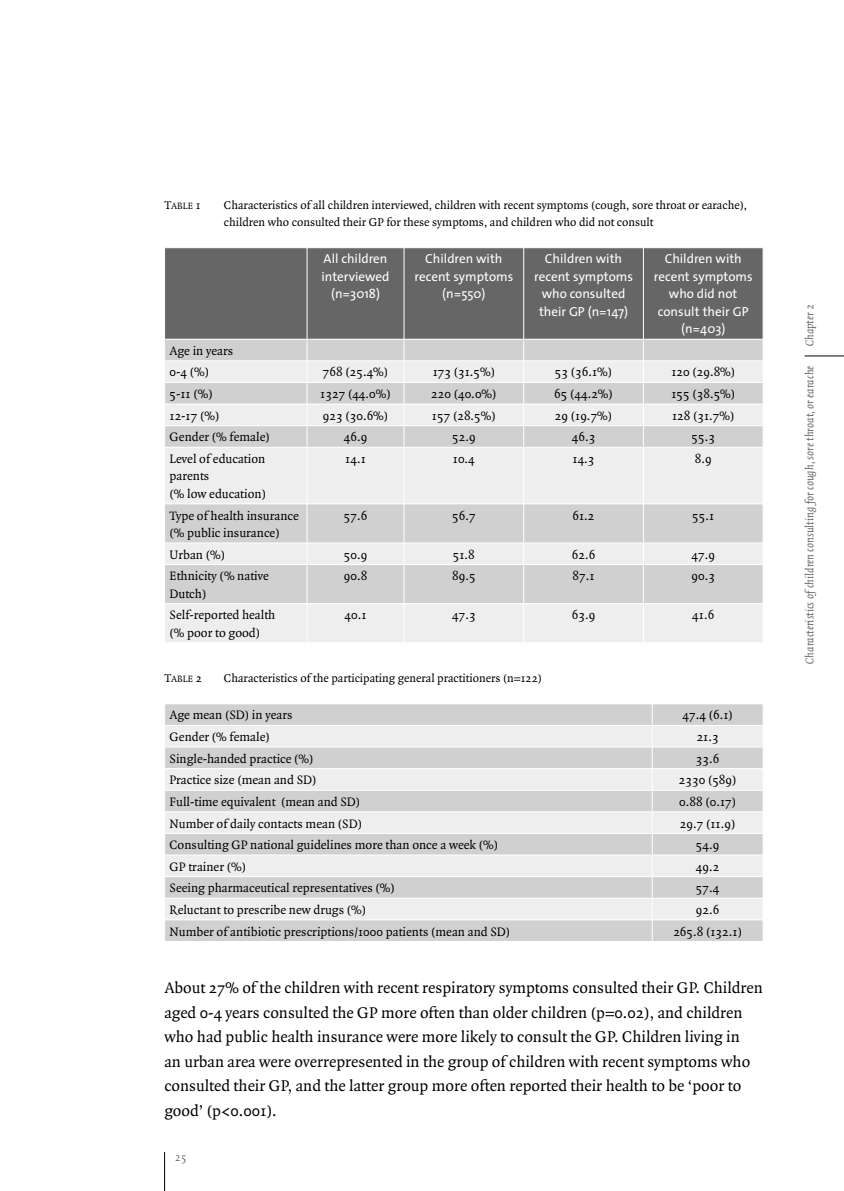
<style>
.page{position:relative;width:844px;height:1191px;background:#fff}
.page>*{position:absolute;margin:0;border:0;box-sizing:border-box;transform-origin:0 0}
.t1{font:16.62px/24.5px "Quadraat";color:#000}
.t2{font:13.12px/17.5px "Quadraat";color:#000}
.t3{font:13.12px/17.5px "The Sans";color:#fff;text-align:center}
.t4{font:12.25px/16.8px "Quadraat";color:#000}
.t5{font:italic 12.25px "Quadraat";color:#666}
.t6{font:9.8px "Quadraat";color:#000}
.s1{font-size:12.25px}
</style>
<div class="page">
<hr style="left:164px;top:1151px;width:1px;height:39px;background:#000">
<hr style="left:804px;top:355px;width:40px;height:1px;background:#000">
<div style="left:165px;top:248px;width:597px;height:91px;background:#666"></div>
<div style="left:165px;top:340px;width:597px;height:20px;background:#d0d0d0"></div>
<svg style="left:165px;top:361px;width:597px;height:281px;background:#e1e1e1"></svg>
<hr style="left:307px;top:248px;width:1px;height:91px;background:#fff">
<hr style="left:404px;top:248px;width:1px;height:91px;background:#fff">
<hr style="left:523px;top:248px;width:1px;height:91px;background:#fff">
<hr style="left:643px;top:248px;width:1px;height:91px;background:#fff">
<svg style="left:307px;top:340px;width:1px;height:107px"></svg>
<svg style="left:404px;top:340px;width:1px;height:107px"></svg>
<svg style="left:523px;top:340px;width:1px;height:107px"></svg>
<svg style="left:643px;top:340px;width:1px;height:107px"></svg>
<hr style="left:307px;top:447px;width:1px;height:56px;background:#fff">
<hr style="left:404px;top:447px;width:1px;height:56px;background:#fff">
<hr style="left:523px;top:447px;width:1px;height:56px;background:#fff">
<hr style="left:643px;top:447px;width:1px;height:56px;background:#fff">
<hr style="left:307px;top:504px;width:1px;height:38px;background:#fff">
<hr style="left:404px;top:504px;width:1px;height:38px;background:#fff">
<hr style="left:523px;top:504px;width:1px;height:38px;background:#fff">
<hr style="left:643px;top:504px;width:1px;height:38px;background:#fff">
<svg style="left:307px;top:543px;width:1px;height:21px"></svg>
<svg style="left:404px;top:543px;width:1px;height:21px"></svg>
<svg style="left:523px;top:543px;width:1px;height:21px"></svg>
<svg style="left:643px;top:543px;width:1px;height:21px"></svg>
<hr style="left:307px;top:565px;width:1px;height:38px;background:#fff">
<hr style="left:404px;top:565px;width:1px;height:38px;background:#fff">
<hr style="left:523px;top:565px;width:1px;height:38px;background:#fff">
<hr style="left:643px;top:565px;width:1px;height:38px;background:#fff">
<hr style="left:307px;top:604px;width:1px;height:38px;background:#fff">
<hr style="left:404px;top:604px;width:1px;height:38px;background:#fff">
<hr style="left:523px;top:604px;width:1px;height:38px;background:#fff">
<hr style="left:643px;top:604px;width:1px;height:38px;background:#fff">
<hr style="left:307px;top:360px;width:456px;height:1px;background:#fff">
<hr style="left:164px;top:382px;width:599px;height:1px;background:#fff">
<hr style="left:164px;top:404px;width:143px;height:1px;background:#fff">
<hr style="left:307px;top:404px;width:456px;height:1px;background:#fff">
<svg style="left:762px;top:340px;width:1px;height:107px"></svg>
<hr style="left:164px;top:425px;width:599px;height:1px;background:#fff">
<hr style="left:164px;top:447px;width:143px;height:1px;background:#fff">
<hr style="left:307px;top:447px;width:456px;height:1px;background:#fff">
<hr style="left:164px;top:503px;width:599px;height:1px;background:#fff">
<hr style="left:164px;top:542px;width:143px;height:1px;background:#fff">
<hr style="left:307px;top:542px;width:456px;height:1px;background:#fff">
<svg style="left:762px;top:544px;width:1px;height:20px"></svg>
<hr style="left:164px;top:564px;width:599px;height:1px;background:#fff">
<hr style="left:164px;top:603px;width:143px;height:1px;background:#fff">
<hr style="left:307px;top:603px;width:456px;height:1px;background:#fff">
<div style="left:165px;top:704px;width:597px;height:237px;background:#d0d0d0"></div>
<svg style="left:165px;top:726px;width:597px;height:193px;background:#e1e1e1"></svg>
<hr style="left:164px;top:746px;width:599px;height:1px;background:#fff">
<hr style="left:164px;top:790px;width:599px;height:1px;background:#fff">
<hr style="left:164px;top:833px;width:599px;height:1px;background:#fff">
<hr style="left:164px;top:876px;width:599px;height:1px;background:#fff">
<hr style="left:164px;top:919px;width:599px;height:1px;background:#fff">
<svg style="left:652px;top:704px;width:1px;height:237px"></svg>
<hr style="left:164px;top:725px;width:599px;height:1px;background:#fff">
<hr style="left:164px;top:768px;width:599px;height:1px;background:#fff">
<hr style="left:164px;top:811px;width:599px;height:1px;background:#fff">
<hr style="left:164px;top:854px;width:599px;height:1px;background:#fff">
<hr style="left:164px;top:897px;width:599px;height:1px;background:#fff">
<svg style="left:762px;top:704px;width:1px;height:237px"></svg>
<p class="t6" style="left:164px;top:202px;width:38px"><span class="s1">T</span>ABLE <span class="s1">1</span></p>
<p class="t4" style="left:224px;top:197px;width:525px">Characteristics of all children interviewed, children with recent symptoms (cough, sore throat or earache), children who consulted their GP for these symptoms, and children who did not consult</p>
<p class="t3" style="left:321px;top:251px;width:69px">All children interviewed (n=3018)</p>
<p class="t3" style="left:414px;top:251px;width:100px">Children with recent symptoms (n=550)</p>
<p class="t3" style="left:534px;top:251px;width:100px">Children with recent symptoms who consulted their GP (n=147)</p>
<p class="t3" style="left:654px;top:251px;width:100px">Children with recent symptoms who did not consult their GP (n=403)</p>
<p class="t2" style="left:169px;top:341px;width:65px;line-height:21.5px">Age in years<br>0-4 (%)</p>
<p class="t2" style="left:323px;top:364px;width:67px">768 (25.4%)</p>
<p class="t2" style="left:432px;top:364px;width:64px">173 (31.5%)</p>
<p class="t2" style="left:555px;top:364px;width:59px">53 (36.1%)</p>
<p class="t2" style="left:671px;top:364px;width:65px">120 (29.8%)</p>
<p class="t2" style="left:169px;top:386px;width:45px">5-11 (%)</p>
<p class="t2" style="left:320px;top:386px;width:72px">1327 (44.0%)</p>
<p class="t2" style="left:431px;top:386px;width:67px">220 (40.0%)</p>
<p class="t2" style="left:554px;top:386px;width:60px">65 (44.2%)</p>
<p class="t2" style="left:671px;top:386px;width:65px">155 (38.5%)</p>
<p class="t2" style="left:169px;top:407px;width:51px">12-17 (%)</p>
<p class="t2" style="left:323px;top:407px;width:67px">923 (30.6%)</p>
<p class="t2" style="left:432px;top:407px;width:65px">157 (28.5%)</p>
<p class="t2" style="left:555px;top:407px;width:59px">29 (19.7%)</p>
<p class="t2" style="left:672px;top:407px;width:64px">128 (31.7%)</p>
<p class="t2" style="left:169px;top:429px;width:102px">Gender (% female)</p>
<p class="t2" style="left:344px;top:429px;width:25px">46.9</p>
<p class="t2" style="left:452px;top:429px;width:25px">52.9</p>
<p class="t2" style="left:572px;top:429px;width:25px">46.3</p>
<p class="t2" style="left:691px;top:429px;width:25px">55.3</p>
<p class="t2" style="left:169px;top:451px;width:98px">Level of education parents<br>(% low education)</p>
<p class="t2" style="left:345px;top:451px;width:22px">14.1</p>
<p class="t2" style="left:453px;top:451px;width:24px">10.4</p>
<p class="t2" style="left:572px;top:451px;width:24px">14.3</p>
<p class="t2" style="left:694px;top:451px;width:18px">8.9</p>
<p class="t2" style="left:169px;top:507px;width:131px">Type of health insurance (% public insurance)</p>
<p class="t2" style="left:344px;top:507px;width:25px">57.6</p>
<p class="t2" style="left:452px;top:507px;width:25px">56.7</p>
<p class="t2" style="left:572px;top:507px;width:24px">61.2</p>
<p class="t2" style="left:692px;top:507px;width:24px">55.1</p>
<p class="t2" style="left:169px;top:546px;width:57px">Urban (%)</p>
<p class="t2" style="left:344px;top:546px;width:25px">50.9</p>
<p class="t2" style="left:453px;top:546px;width:24px">51.8</p>
<p class="t2" style="left:572px;top:546px;width:25px">62.6</p>
<p class="t2" style="left:691px;top:546px;width:25px">47.9</p>
<p class="t2" style="left:169px;top:568px;width:101px">Ethnicity (% native<br>Dutch)</p>
<p class="t2" style="left:344px;top:568px;width:25px">90.8</p>
<p class="t2" style="left:452px;top:568px;width:25px">89.5</p>
<p class="t2" style="left:572px;top:568px;width:24px">87.1</p>
<p class="t2" style="left:691px;top:568px;width:25px">90.3</p>
<p class="t2" style="left:169px;top:607px;width:107px">Self-reported health (% poor to good)</p>
<p class="t2" style="left:344px;top:607px;width:24px">40.1</p>
<p class="t2" style="left:452px;top:607px;width:25px">47.3</p>
<p class="t2" style="left:572px;top:607px;width:25px">63.9</p>
<p class="t2" style="left:692px;top:607px;width:24px">41.6</p>
<p class="t6" style="left:164px;top:674px;width:39px"><span class="s1">T</span>ABLE <span class="s1">2</span></p>
<p class="t4" style="left:224px;top:670px;width:319px">Characteristics of the participating general practitioners (n=122)</p>
<p class="t2" style="left:169px;top:707px;width:124px">Age mean (SD) in years</p>
<p class="t2" style="left:682px;top:707px;width:52px">47.4 (6.1)</p>
<p class="t2" style="left:169px;top:729px;width:102px">Gender (% female)</p>
<p class="t2" style="left:696px;top:729px;width:24px">21.3</p>
<p class="t2" style="left:169px;top:750px;width:145px">Single-handed practice (%)</p>
<p class="t2" style="left:696px;top:750px;width:25px">33.6</p>
<p class="t2" style="left:169px;top:772px;width:148px">Practice size (mean and SD)</p>
<p class="t2" style="left:679px;top:772px;width:59px">2330 (589)</p>
<p class="t2" style="left:169px;top:793px;width:192px">Full-time equivalent (mean and SD)</p>
<p class="t2" style="left:679px;top:793px;width:58px">0.88 (0.17)</p>
<p class="t2" style="left:169px;top:815px;width:194px">Number of daily contacts mean (SD)</p>
<p class="t2" style="left:680px;top:815px;width:57px">29.7 (11.9)</p>
<p class="t2" style="left:169px;top:837px;width:330px">Consulting GP national guidelines more than once a week (%)</p>
<p class="t2" style="left:696px;top:837px;width:25px">54.9</p>
<p class="t2" style="left:169px;top:858px;width:78px">GP trainer (%)</p>
<p class="t2" style="left:696px;top:858px;width:25px">49.2</p>
<p class="t2" style="left:169px;top:880px;width:227px">Seeing pharmaceutical representatives (%)</p>
<p class="t2" style="left:696px;top:880px;width:25px">57.4</p>
<p class="t2" style="left:169px;top:901px;width:198px">Reluctant to prescribe new drugs (%)</p>
<p class="t2" style="left:696px;top:901px;width:25px">92.6</p>
<p class="t2" style="left:169px;top:923px;width:342px">Number of antibiotic prescriptions/1000 patients (mean and SD)</p>
<p class="t2" style="left:673px;top:923px;width:70px">265.8 (132.1)</p>
<p class="t1" style="left:164px;top:976px;width:600px">About 27% of the children with recent respiratory symptoms consulted their GP. Children aged 0-4 years consulted the GP more often than older children (p=0.02), and children who had public health insurance were more likely to consult the GP. Children living in<br>an urban area were overrepresented in the group of children with recent symptoms who consulted their GP, and the latter group more often reported their health to be ‘poor to good’ (p&lt;0.001).</p>
<p class="t5" style="left:175px;top:1152px;width:14px">25</p>
<p class="t5" style="left:804px;top:346px;width:44px;rotate:-90deg">Chapter 2</p>
<p class="t5" style="left:804px;top:663px;width:299px;rotate:-90deg">Characteristics of children consulting for cough, sore throat, or earache</p>
</div>
